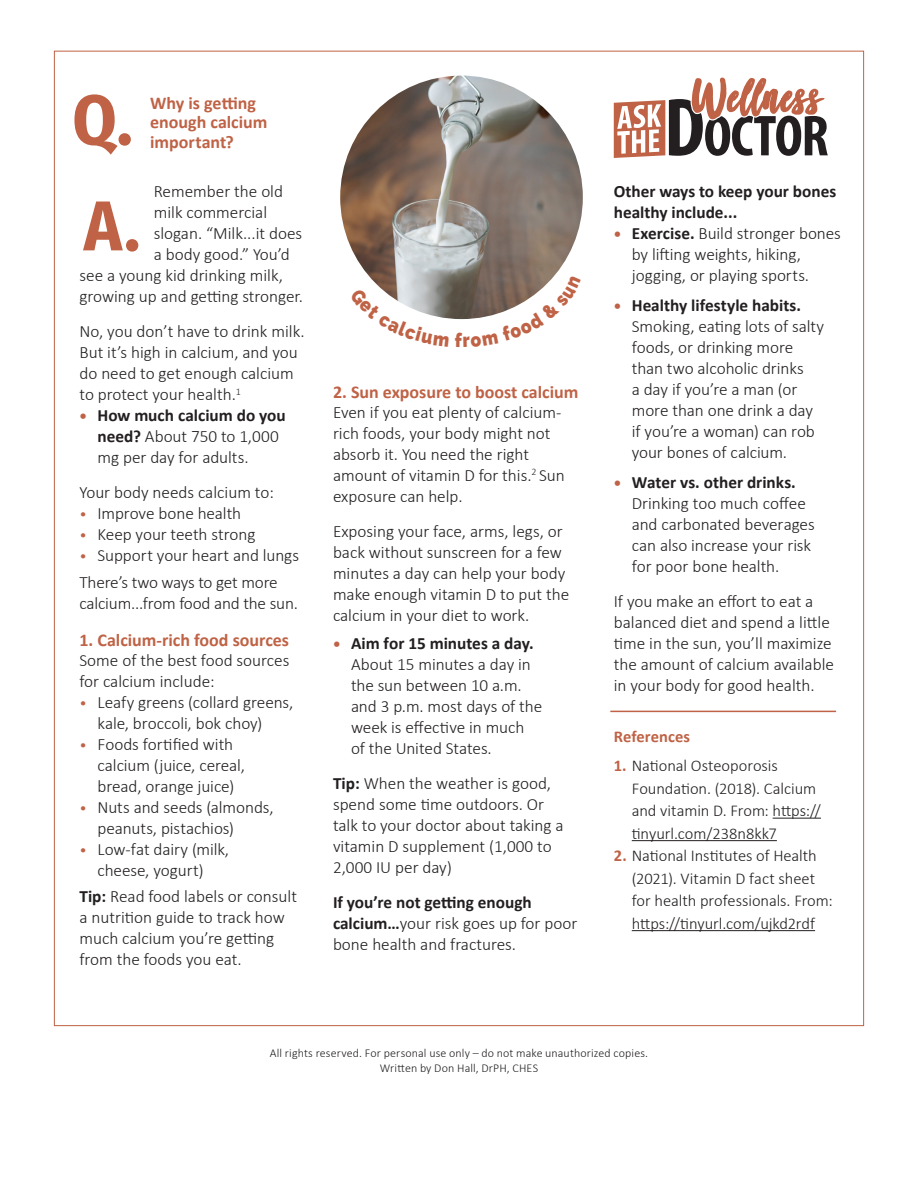
<style>
.page{position:relative;width:918px;height:1188px;background:#fff}
.page>*{position:absolute;margin:0;border:0;box-sizing:border-box;transform-origin:0 0}
.t1{font:700 70.5px "Fira Sans Condensed";color:#bf6245}
.NUMBERED_LIST_BIGGE{font:700 18px "Calibri";color:#bf6245}
.Red_Subheading{font:700 18px/19.5px "Calibri";letter-spacing:-.005em;color:#bf6245}
.t2{font:300 17.25px/21px "Calibri";color:#231f20}
.t3{font:700 17.25px/21px "Calibri";color:#231f20}
.t4{font:300 16.5px/22.5px "Calibri";letter-spacing:-.005em;color:#231f20}
.Red_Subheading-2{font:700 16.5px "Calibri";letter-spacing:.005em;color:#bf6245}
.t5{font:300 12px "Calibri";letter-spacing:.01em;color:#231f20}
.s1{font-weight:700;font-size:15px;color:#bf6245}
.s2{font-weight:700}
.s3{font-size:15px;color:#bf6245}
.s4{font-weight:700;color:#bf6245}
</style>
<div class="page">
<img style="left:340px;top:76px;width:243px;height:243px;border-radius:122px">
<svg style="left:614px;top:50px;width:214px;height:108px"></svg>
<hr style="left:610px;top:711px;width:226px;height:1px;background:#bf6245">
<hr style="left:773px;top:818px;width:48px;height:1px;background:#231f20">
<hr style="left:632px;top:840px;width:145px;height:1px;background:#231f20">
<hr style="left:632px;top:930px;width:183px;height:1px;background:#231f20">
<svg style="left:379px;top:287px;width:70px;height:32px"></svg>
<svg style="left:455px;top:276px;width:99px;height:44px"></svg>
<p class="t1" style="left:72px;top:61px;width:62px">Q.</p>
<p class="Red_Subheading" style="left:150px;top:93px;width:119px">Why is getting enough calcium important?</p>
<p class="t2" style="left:154px;top:181px;width:131px">Remember the old</p>
<p class="t2" style="left:154px;top:202px;width:115px">milk commercial</p>
<p class="t2" style="left:154px;top:223px;width:150px">slogan. “Milk...it does</p>
<p class="t2" style="left:154px;top:244px;width:138px">a body good.” You’d</p>
<p class="t2" style="left:80px;top:265px;width:205px">see a young kid drinking milk,</p>
<p class="t2" style="left:80px;top:286px;width:225px">growing up and getting stronger.</p>
<p class="t2" style="left:80px;top:321px;width:227px">No, you don’t have to drink milk.<br>But it’s high in calcium, and you do need to get enough calcium to protect your health.<sup>1</sup></p>
<p class="t2" style="left:98px;top:405px;width:190px;text-indent:-18px"><span class="s1">•</span> <span class="s2">How much calcium do you need?</span> About 750 to 1,000 mg per day for adults.</p>
<p class="t2" style="left:80px;top:482px;width:196px">Your body needs calcium to:</p>
<p class="t2" style="left:80px;top:503px;width:163px"><span class="s3">•</span> Improve bone health</p>
<p class="t2" style="left:80px;top:524px;width:178px"><span class="s3">•</span> Keep your teeth strong</p>
<p class="t2" style="left:80px;top:545px;width:221px"><span class="s3">•</span> Support your heart and lungs</p>
<p class="t2" style="left:80px;top:571px;width:220px">There’s two ways to get more calcium...from food and the sun.</p>
<p class="NUMBERED_LIST_BIGGE" style="left:80px;top:627px;width:211px">1. Calcium-rich food sources</p>
<p class="t2" style="left:80px;top:650px;width:211px">Some of the best food sources for calcium include:</p>
<p class="t2" style="left:98px;top:692px;width:197px;text-indent:-18px"><span class="s3">•</span> Leafy greens (collard greens, kale, broccoli, bok choy)</p>
<p class="t2" style="left:98px;top:734px;width:149px;text-indent:-18px"><span class="s3">•</span> Foods fortified with calcium (juice, cereal, bread, orange juice)</p>
<p class="t2" style="left:98px;top:797px;width:178px;text-indent:-18px"><span class="s3">•</span> Nuts and seeds (almonds, peanuts, pistachios)</p>
<p class="t2" style="left:80px;top:839px;width:151px;text-align:center"><span class="s3">•</span> Low-fat dairy (milk, cheese, yogurt)</p>
<p class="t2" style="left:80px;top:886px;width:219px"><span class="s2">Tip:</span> Read food labels or consult a nutrition guide to track how much calcium you’re getting from the foods you eat.</p>
<p class="t1" style="left:84px;top:167px;width:58px">A.</p>
<p class="NUMBERED_LIST_BIGGE" style="left:333px;top:379px;width:247px">2. Sun exposure to boost calcium</p>
<p class="t2" style="left:333px;top:402px;width:233px">Even if you eat plenty of calcium&shy;rich foods, your body might not absorb it. You need the right amount of vitamin D for this.<sup>2</sup> Sun exposure can help.</p>
<p class="t2" style="left:333px;top:521px;width:238px">Exposing your face, arms, legs, or back without sunscreen for a few minutes a day can help your body make enough vitamin D to put the calcium in your diet to work.</p>
<p class="t2" style="left:351px;top:632px;width:193px;text-indent:-18px"><span class="s1">•</span> <span class="s2">Aim for 15 minutes a day.<br></span>About 15 minutes a day in the sun between 10 a.m. and 3 p.m. most days of the week is effective in much of the United States.</p>
<p class="t2" style="left:333px;top:772px;width:232px"><span class="s2">Tip:</span> When the weather is good, spend some time outdoors. Or talk to your doctor about taking a vitamin D supplement (1,000 to<br>2,000 IU per day)</p>
<p class="t2" style="left:333px;top:891px;width:246px"><span class="s2">If you’re not getting enough calcium…</span>your risk goes up for poor bone health and fractures.</p>
<p class="t3" style="left:614px;top:181px;width:224px">Other ways to keep your bones healthy include...</p>
<p class="t2" style="left:632px;top:223px;width:211px;text-indent:-18px"><span class="s1">•</span> <span class="s2">Exercise.</span> Build stronger bones by lifting weights, hiking, jogging, or playing sports.</p>
<p class="t2" style="left:632px;top:295px;width:194px;text-indent:-18px"><span class="s1">•</span> <span class="s2">Healthy lifestyle habits.<br></span>Smoking, eating lots of salty foods, or drinking more than two alcoholic drinks<br>a day if you’re a man (or more than one drink a day if you’re a woman) can rob your bones of calcium.</p>
<p class="t2" style="left:632px;top:471px;width:184px;text-indent:-18px"><span class="s1">•</span> <span class="s2">Water vs. other drinks.<br></span>Drinking too much coffee and carbonated beverages can also increase your risk for poor bone health.</p>
<p class="t2" style="left:614px;top:590px;width:222px">If you make an effort to eat a balanced diet and spend a little time in the sun, you’ll maximize the amount of calcium available in your body for good health.</p>
<p class="Red_Subheading-2" style="left:614px;top:725px;width:78px">References</p>
<p class="t4" style="left:632px;top:754px;width:191px;text-indent:-18px"><span class="s4">1.</span> National Osteoporosis<br>Foundation. (2018). Calcium and vitamin D. From: https:// tinyurl.com/238n8kk7</p>
<p class="t4" style="left:632px;top:844px;width:203px;text-indent:-18px"><span class="s4">2.</span> National Institutes of Health (2021). Vitamin D fact sheet for health professionals. From: https://tinyurl.com/ujkd2rdf</p>
<p class="t5" style="left:270px;top:1045px;width:380px">All rights reserved. For personal use only – do not make unauthorized copies.</p>
<p class="t5" style="left:380px;top:1060px;width:160px">Written by Don Hall, DrPH, CHES</p>
</div>
